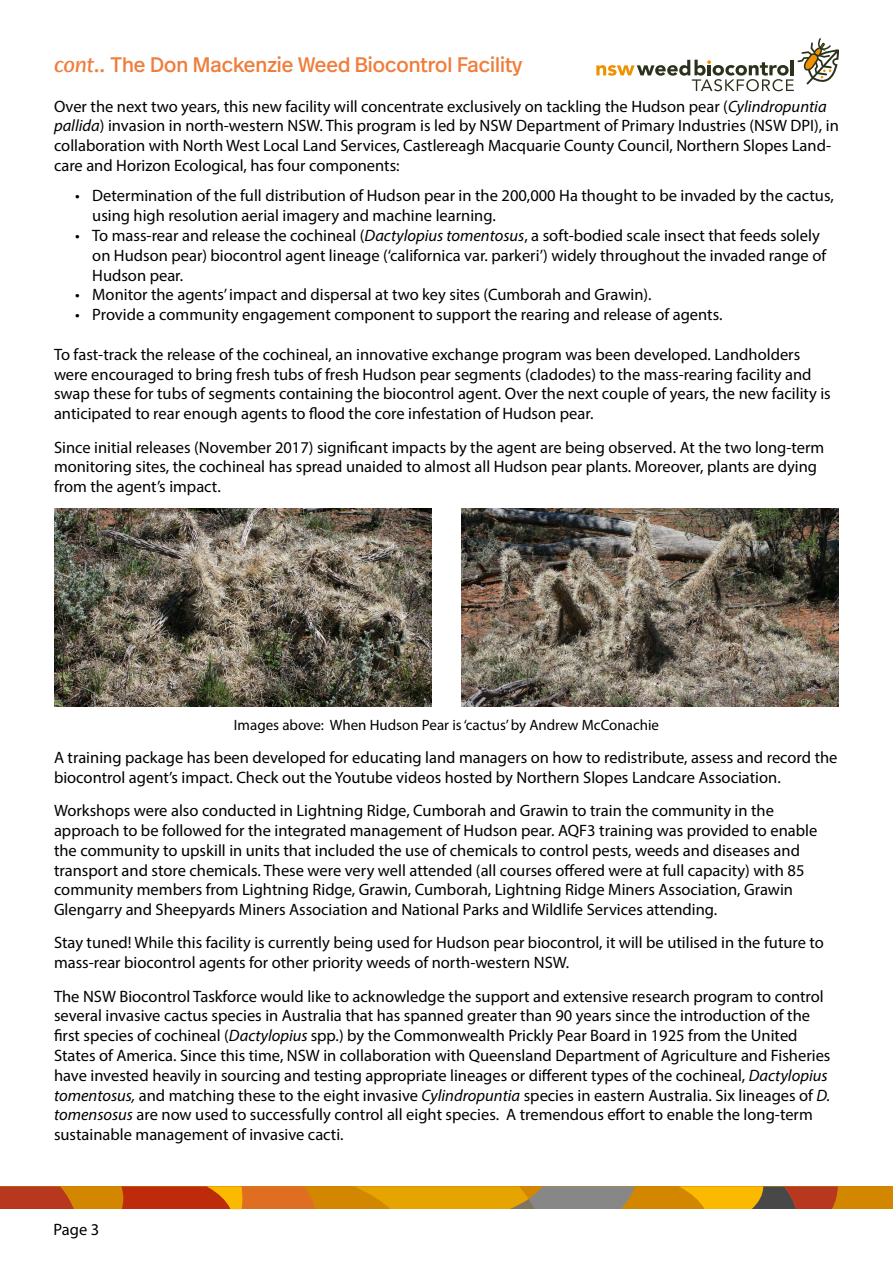
<style>
.page{position:relative;width:893px;height:1263px;background:#fff}
.page>*{position:absolute;margin:0;border:0;box-sizing:border-box;transform-origin:0 0}
.t1{font:21px "Real Head Pro";color:#ef7d3c}
.t2{font:16.5px/19.8px "Myriad Pro";color:#000}
.t3{font:15px "Myriad Pro";color:#000}
.s1{font-style:italic}
</style>
<div class="page">
<svg style="left:596px;top:38px;width:243px;height:53px"></svg>
<div style="left:0;top:1186px;width:893px;height:23px;background:#d38700"></div>
<svg style="left:0;top:1186px;width:74px;height:23px;background:#b93f1b"></svg>
<svg style="left:355px;top:1186px;width:280px;height:23px;background:#c2952e"></svg>
<svg style="left:121px;top:1186px;width:194px;height:23px;background:#d05611"></svg>
<svg style="left:679px;top:1186px;width:159px;height:23px;background:#c07916"></svg>
<img style="left:54px;top:508px;width:377px;height:199px">
<img style="left:462px;top:508px;width:377px;height:199px">
<p class="t1" style="left:54px;top:50px;width:470px"><span class="s1">cont..</span> The Don Mackenzie Weed Biocontrol Facility</p>
<p class="t2" style="left:54px;top:96px;width:786px">Over the next two years, this new facility will concentrate exclusively on tackling the Hudson pear (<span class="s1">Cylindropuntia pallida</span>) invasion in north-western NSW. This program is led by NSW Department of Primary Industries (NSW DPI), in collaboration with North West Local Land Services, Castlereagh Macquarie County Council, Northern Slopes Land&shy;care and Horizon Ecological, has four components:</p>
<p class="t2" style="left:92px;top:186px;width:743px;text-indent:-17px">• Determination of the full distribution of Hudson pear in the 200,000 Ha thought to be invaded by the cactus, using high resolution aerial imagery and machine learning.</p>
<p class="t2" style="left:92px;top:225px;width:735px;text-indent:-17px">• To mass-rear and release the cochineal (<span class="s1">Dactylopius tomentosus</span>, a soft-bodied scale insect that feeds solely on Hudson pear) biocontrol agent lineage (‘californica var. parkeri’) widely throughout the invaded range of<br>Hudson pear.</p>
<p class="t2" style="left:75px;top:285px;width:578px">• Monitor the agents’ impact and dispersal at two key sites (Cumborah and Grawin).</p>
<p class="t2" style="left:75px;top:304px;width:649px">• Provide a community engagement component to support the rearing and release of agents.</p>
<p class="t2" style="left:54px;top:344px;width:778px">To fast-track the release of the cochineal, an innovative exchange program was been developed. Landholders were encouraged to bring fresh tubs of fresh Hudson pear segments (cladodes) to the mass-rearing facility and swap these for tubs of segments containing the biocontrol agent. Over the next couple of years, the new facility is anticipated to rear enough agents to flood the core infestation of Hudson pear.</p>
<p class="t2" style="left:54px;top:437px;width:772px">Since initial releases (November 2017) significant impacts by the agent are being observed. At the two long-term monitoring sites, the cochineal has spread unaided to almost all Hudson pear plants. Moreover, plants are dying from the agent’s impact.</p>
<p class="t3" style="left:234px;top:715px;width:427px">Images above: When Hudson Pear is ‘cactus’ by Andrew McConachie</p>
<p class="t2" style="left:54px;top:747px;width:785px">A training package has been developed for educating land managers on how to redistribute, assess and record the biocontrol agent’s impact. Check out the Youtube videos hosted by Northern Slopes Landcare Association.</p>
<p class="t2" style="left:54px;top:800px;width:765px">Workshops were also conducted in Lightning Ridge, Cumborah and Grawin to train the community in the approach to be followed for the integrated management of Hudson pear. AQF3 training was provided to enable the community to upskill in units that included the use of chemicals to control pests, weeds and diseases and transport and store chemicals. These were very well attended (all courses offered were at full capacity) with 85 community members from Lightning Ridge, Grawin, Cumborah, Lightning Ridge Miners Association, Grawin Glengarry and Sheepyards Miners Association and National Parks and Wildlife Services attending.</p>
<p class="t2" style="left:54px;top:933px;width:771px">Stay tuned! While this facility is currently being used for Hudson pear biocontrol, it will be utilised in the future to mass-rear biocontrol agents for other priority weeds of north-western NSW.</p>
<p class="t2" style="left:54px;top:986px;width:778px">The NSW Biocontrol Taskforce would like to acknowledge the support and extensive research program to control several invasive cactus species in Australia that has spanned greater than 90 years since the introduction of the first species of cochineal (<span class="s1">Dactylopius</span> spp.) by the Commonwealth Prickly Pear Board in 1925 from the United States of America. Since this time, NSW in collaboration with Queensland Department of Agriculture and Fisheries have invested heavily in sourcing and testing appropriate lineages or different types of the cochineal, <span class="s1">Dactylopius tomentosus,</span> and matching these to the eight invasive <span class="s1">Cylindropuntia</span> species in eastern Australia. Six lineages of <span class="s1">D. tomensosus</span> are now used to successfully control all eight species. A tremendous effort to enable the long-term sustainable management of invasive cacti.</p>
<p class="t2" style="left:53px;top:1219px;width:47px">Page 3</p>
</div>
